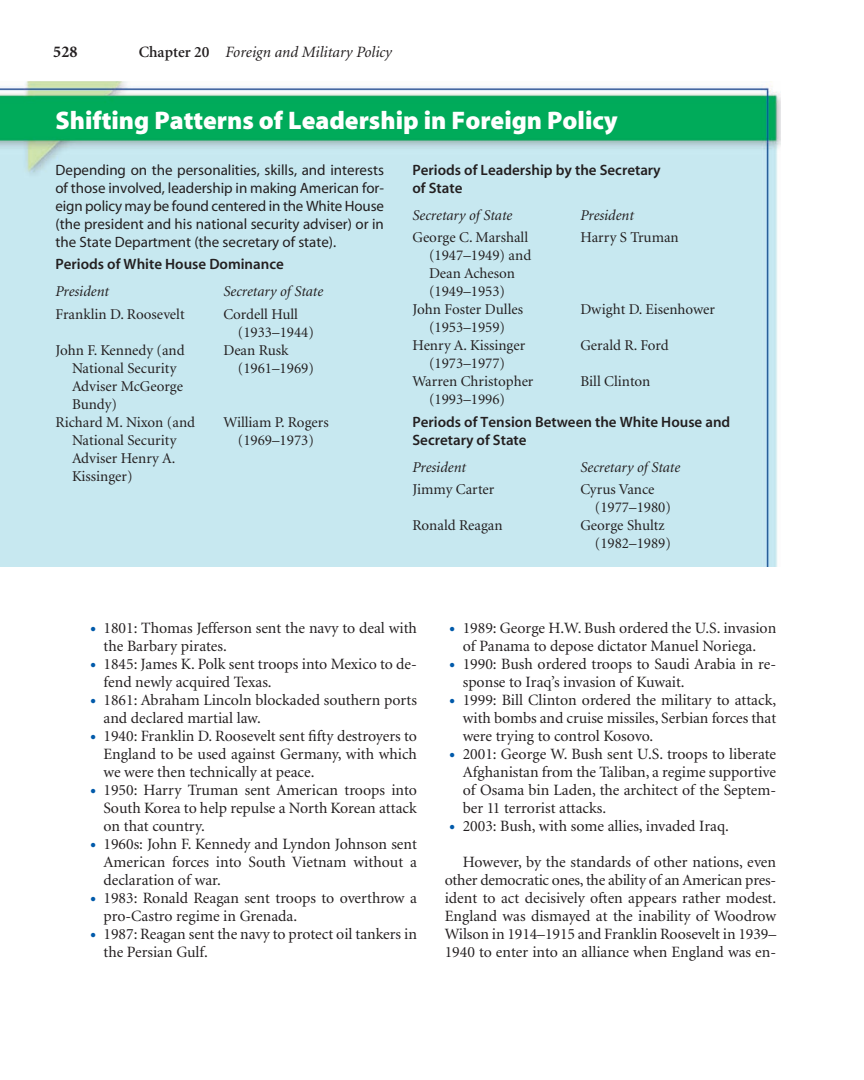
<style>
.page{position:relative;width:864px;height:1080px;background:#fff}
.page>*{position:absolute;margin:0;border:0;box-sizing:border-box;transform-origin:0 0}
.t1{font:25.5px "Myriad Blk";color:#fff}
.t2{font:700 16.5px "Minion";color:#231f20}
.t3{font:15.75px/18px "Minion";color:#231f20}
.t4{font:italic 15.75px "Minion";color:#231f20}
.t5{font:15px/18px "Minion";color:#231f20}
.t6{font:15px/18px "Myriad Reg";color:#231f20;text-align:justify}
.t7{font:15px/27px "Myriad Sem";color:#231f20}
.t8{font:italic 15px "Minion";color:#231f20}
.s1{font-weight:600;font-style:normal}
.s2{font-family:"Minion";font-style:italic}
.s3{font-family:"Minion"}
.s4{font-size:21px;color:#015aaa}
</style>
<div class="page">
<img style="left:0;top:81px;width:781px;height:486px">
<p class="t2" style="left:53px;top:45px;width:26px">528</p>
<p class="t4" style="left:139px;top:46px;width:255px"><span class="s1">Chapter 20</span> Foreign and Military Policy</p>
<p class="t1" style="left:56px;top:111px;width:564px">Shifting Patterns of Leadership in Foreign Policy</p>
<p class="t6" style="left:56px;top:162px;width:330px">Depending on the personalities, skills, and interests of those involved, leadership in making American for&shy;eign policy may be found centered in the White House (the president and his national security adviser) or in the State Department (the secretary of state).</p>
<p class="t7" style="left:56px;top:252px;width:230px">Periods of White House Dominance<br><span class="s2">President</span></p>
<p class="t7" style="left:412px;top:162px;width:250px;line-height:18px">Periods of Leadership by the Secretary of State</p>
<p class="t8" style="left:412px;top:209px;width:101px">Secretary of State</p>
<p class="t8" style="left:580px;top:209px;width:55px">President</p>
<p class="t5" style="left:412px;top:230px;width:117px">George C. Marshall</p>
<p class="t5" style="left:580px;top:230px;width:100px">Harry S Truman</p>
<p class="t5" style="left:429px;top:248px;width:104px">(1947–1949) and</p>
<p class="t5" style="left:429px;top:266px;width:88px">Dean Acheson</p>
<p class="t5" style="left:429px;top:284px;width:78px">(1949–1953)</p>
<p class="t5" style="left:412px;top:302px;width:112px">John Foster Dulles</p>
<p class="t5" style="left:580px;top:302px;width:136px">Dwight D. Eisenhower</p>
<p class="t5" style="left:412px;top:320px;width:114px;text-align:center">(1953–1959)<br>Henry A. Kissinger</p>
<p class="t8" style="left:223px;top:286px;width:101px">Secretary of State</p>
<p class="t5" style="left:56px;top:306px;width:131px">Franklin D. Roosevelt</p>
<p class="t5" style="left:238px;top:306px;width:78px;text-indent:-14px">Cordell Hull (1933–1944)</p>
<p class="t5" style="left:56px;top:342px;width:131px">John F. Kennedy (and</p>
<p class="t5" style="left:223px;top:342px;width:67px">Dean Rusk</p>
<p class="t5" style="left:72px;top:360px;width:106px">National Security</p>
<p class="t5" style="left:238px;top:360px;width:78px">(1961–1969)</p>
<p class="t5" style="left:72px;top:378px;width:113px">Adviser McGeorge</p>
<p class="t5" style="left:72px;top:396px;width:47px">Bundy)</p>
<p class="t5" style="left:56px;top:414px;width:141px">Richard M. Nixon (and</p>
<p class="t5" style="left:223px;top:414px;width:107px">William P. Rogers</p>
<p class="t5" style="left:72px;top:432px;width:106px">National Security</p>
<p class="t5" style="left:238px;top:432px;width:78px">(1969–1973)</p>
<p class="t5" style="left:72px;top:450px;width:105px">Adviser Henry A.<br>Kissinger)</p>
<p class="t5" style="left:580px;top:338px;width:90px">Gerald R. Ford</p>
<p class="t5" style="left:412px;top:356px;width:122px;text-indent:16px">(1973–1977)<br>Warren Christopher</p>
<p class="t5" style="left:581px;top:374px;width:71px">Bill Clinton</p>
<p class="t7" style="left:412px;top:389px;width:319px;line-height:22.5px;text-indent:16px"><span class="s3">(1993–1996)<br></span>Periods of Tension Between the White House and</p>
<p class="t7" style="left:412px;top:427px;width:116px">Secretary of State<br><span class="s2">President</span></p>
<p class="t8" style="left:580px;top:461px;width:101px">Secretary of State</p>
<p class="t5" style="left:413px;top:482px;width:83px">Jimmy Carter</p>
<p class="t5" style="left:595px;top:482px;width:78px;text-indent:-14px">Cyrus Vance (1977–1980)</p>
<p class="t5" style="left:413px;top:518px;width:92px">Ronald Reagan</p>
<p class="t5" style="left:595px;top:518px;width:78px;text-indent:-14px">George Shultz (1982–1989)</p>
<p class="t3" style="left:104px;top:620px;width:315px;text-indent:-14px"><span class="s4">•</span> 1801: Thomas Jefferson sent the navy to deal with the Barbary pirates.</p>
<p class="t3" style="left:104px;top:656px;width:315px;text-indent:-14px"><span class="s4">•</span> 1845: James K. Polk sent troops into Mexico to de&shy;fend newly acquired Texas.</p>
<p class="t3" style="left:104px;top:692px;width:315px;text-indent:-14px"><span class="s4">•</span> 1861: Abraham Lincoln blockaded southern ports and declared martial law.</p>
<p class="t3" style="left:104px;top:728px;width:315px;text-align:justify;text-indent:-14px"><span class="s4">•</span> 1940: Franklin D. Roosevelt sent fifty destroyers to England to be used against Germany, with which we were then technically at peace.</p>
<p class="t3" style="left:104px;top:782px;width:315px;text-align:justify;text-indent:-14px"><span class="s4">•</span> 1950: Harry Truman sent American troops into South Korea to help repulse a North Korean attack on that country.</p>
<p class="t3" style="left:104px;top:836px;width:315px;text-align:justify;text-indent:-14px"><span class="s4">•</span> 1960s: John F. Kennedy and Lyndon Johnson sent American forces into South Vietnam without a declaration of war.</p>
<p class="t3" style="left:104px;top:890px;width:315px;text-indent:-14px"><span class="s4">•</span> 1983: Ronald Reagan sent troops to overthrow a pro-Castro regime in Grenada.</p>
<p class="t3" style="left:104px;top:926px;width:315px;text-indent:-14px"><span class="s4">•</span> 1987: Reagan sent the navy to protect oil tankers in the Persian Gulf.</p>
<p class="t3" style="left:449px;top:620px;width:329px;text-align:center"><span class="s4">•</span> 1989: George H.W. Bush ordered the U.S. invasion of Panama to depose dictator Manuel Noriega.</p>
<p class="t3" style="left:463px;top:656px;width:315px;text-indent:-14px"><span class="s4">•</span> 1990: Bush ordered troops to Saudi Arabia in re&shy;sponse to Iraq’s invasion of Kuwait.</p>
<p class="t3" style="left:463px;top:692px;width:315px;text-align:justify;text-indent:-14px"><span class="s4">•</span> 1999: Bill Clinton ordered the military to attack, with bombs and cruise missiles, Serbian forces that were trying to control Kosovo.</p>
<p class="t3" style="left:463px;top:746px;width:315px;text-align:justify;text-indent:-14px"><span class="s4">•</span> 2001: George W. Bush sent U.S. troops to liberate Afghanistan from the Taliban, a regime supportive of Osama bin Laden, the architect of the Septem&shy;ber 11 terrorist attacks.</p>
<p class="t3" style="left:449px;top:818px;width:281px"><span class="s4">•</span> 2003: Bush, with some allies, invaded Iraq.</p>
<p class="t3" style="left:445px;top:854px;width:333px;text-align:justify;text-indent:18px">However, by the standards of other nations, even other democratic ones, the ability of an American pres&shy;ident to act decisively often appears rather modest.<br>England was dismayed at the inability of Woodrow Wilson in 1914–1915 and Franklin Roosevelt in 1939– 1940 to enter into an alliance when England was en-</p>
</div>
